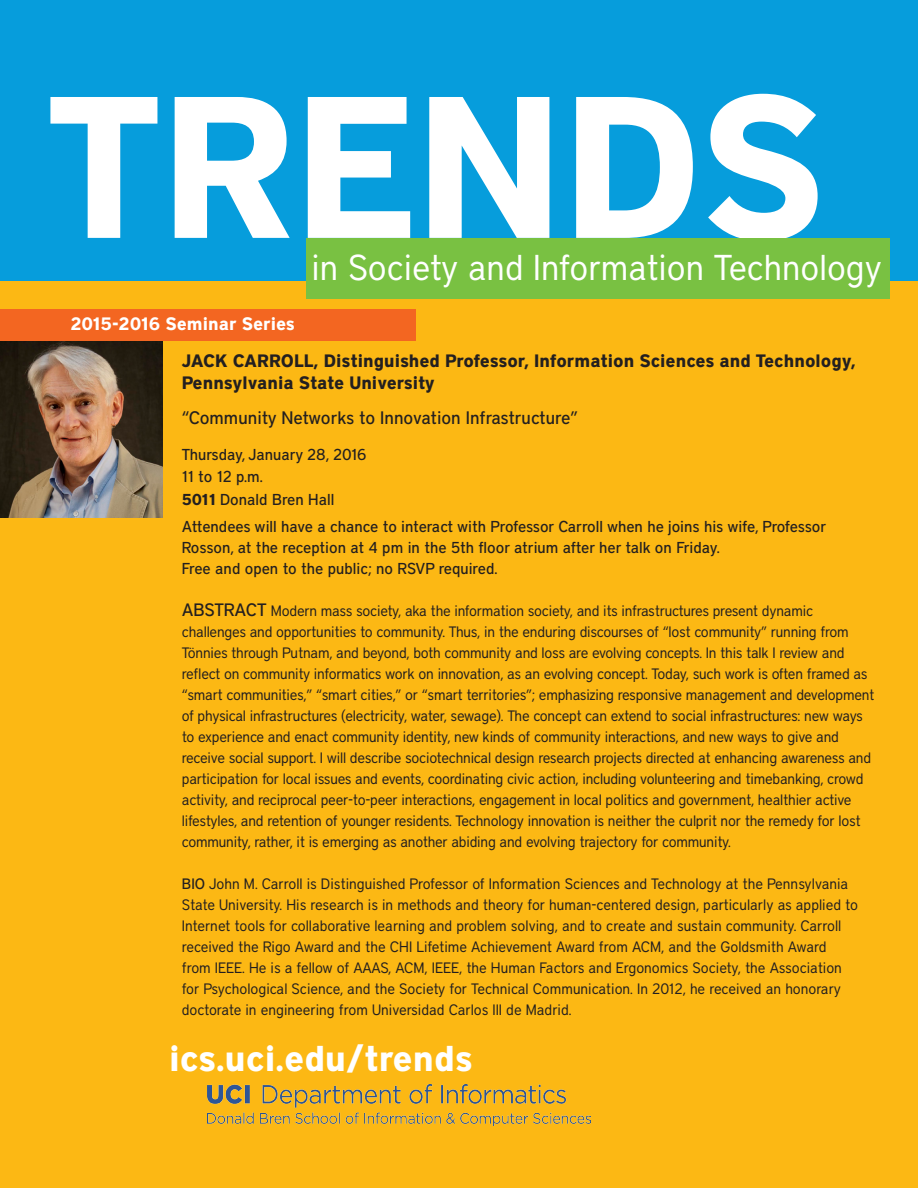
<style>
.page{position:relative;width:918px;height:1188px;background:#fff}
.page>*{position:absolute;margin:0;border:0;box-sizing:border-box;transform-origin:0 0}
.t1{font:700 200.4px "District";color:#fff;scale:.95 1}
.t2{font:35.7px "District";color:#fff;scale:.95 1}
.t3{font:700 35.7px "District";color:#fff;scale:.95 1}
.t4{font:500 18px "District";color:#231f20;scale:.95 1}
.t5{font:700 17.85px/22.4px "District";color:#231f20;scale:.95 1}
.t6{font:700 17.85px "District";color:#fff;scale:.95 1}
.t7{font:500 15.75px/21px "District";color:#231f20;scale:.95 1}
.t8{font:15px/21px "District";letter-spacing:-.015em;color:#231f20;scale:.95 1}
.s1{font-weight:700}
.s2{font-weight:500;font-size:17.85px}
.s3{font-weight:500}
</style>
<div class="page">
<div style="left:0;top:276px;width:918px;height:912px;background:#fcb814"></div>
<div style="left:0;top:0;width:918px;height:281px;background:#069ddc"></div>
<img style="left:0;top:341px;width:162px;height:177px">
<div style="left:306px;top:238px;width:583px;height:60px;background:#79c142"></div>
<div style="left:0;top:310px;width:416px;height:31px;background:#f36621"></div>
<img style="left:208px;top:1085px;width:383px;height:41px">
<p class="t1" style="left:47px;top:44px;width:821px">TRENDS</p>
<p class="t2" style="left:312px;top:246px;width:602px">in Society and Information Technology</p>
<p class="t6" style="left:70px;top:312px;width:238px">2015-2016 Seminar Series</p>
<p class="t5" style="left:182px;top:349px;width:711px">JACK CARROLL, Distinguished Professor, Information Sciences and Technology,<br>Pennsylvania State University</p>
<p class="t4" style="left:182px;top:407px;width:419px">“Community Networks to Innovation Infrastructure”</p>
<p class="t7" style="left:182px;top:444px;width:196px">Thursday, January 28, 2016</p>
<p class="t7" style="left:182px;top:466px;width:87px">11 to 12 p.m.</p>
<p class="t7" style="left:182px;top:489px;width:162px"><span class="s1">5011</span> Donald Bren Hall</p>
<p class="t7" style="left:182px;top:516px;width:680px">Attendees will have a chance to interact with Professor Carroll when he joins his wife, Professor<br>Rosson, at the reception at 4 pm in the 5th floor atrium after her talk on Friday.<br>Free and open to the public; no RSVP required.</p>
<p class="t8" style="left:182px;top:601px;width:730px"><span class="s2">ABSTRACT</span> Modern mass society, aka the information society, and its infrastructures present dynamic challenges and opportunities to community. Thus, in the enduring discourses of “lost community” running from Tönnies through Putnam, and beyond, both community and loss are evolving concepts. In this talk I review and reflect on community informatics work on innovation, as an evolving concept. Today, such work is often framed as “smart communities,” “smart cities,” or “smart territories”; emphasizing responsive management and development of physical infrastructures (electricity, water, sewage). The concept can extend to social infrastructures: new ways to experience and enact community identity, new kinds of community interactions, and new ways to give and receive social support. I will describe sociotechnical design research projects directed at enhancing awareness and participation for local issues and events, coordinating civic action, including volunteering and timebanking, crowd activity, and reciprocal peer-to-peer interactions, engagement in local politics and government, healthier active lifestyles, and retention of younger residents. Technology innovation is neither the culprit nor the remedy for lost community, rather, it is emerging as another abiding and evolving trajectory for community.</p>
<p class="t8" style="left:182px;top:874px;width:713px"><span class="s3">BIO</span> John M. Carroll is Distinguished Professor of Information Sciences and Technology at the Pennsylvania State University. His research is in methods and theory for human-centered design, particularly as applied to Internet tools for collaborative learning and problem solving, and to create and sustain community. Carroll received the Rigo Award and the CHI Lifetime Achievement Award from ACM, and the Goldsmith Award from IEEE. He is a fellow of AAAS, ACM, IEEE, the Human Factors and Ergonomics Society, the Association for Psychological Science, and the Society for Technical Communication. In 2012, he received an honorary doctorate in engineering from Universidad Carlos III de Madrid.</p>
<p class="t3" style="left:169px;top:1037px;width:321px">ics.uci.edu/trends</p>
</div>
